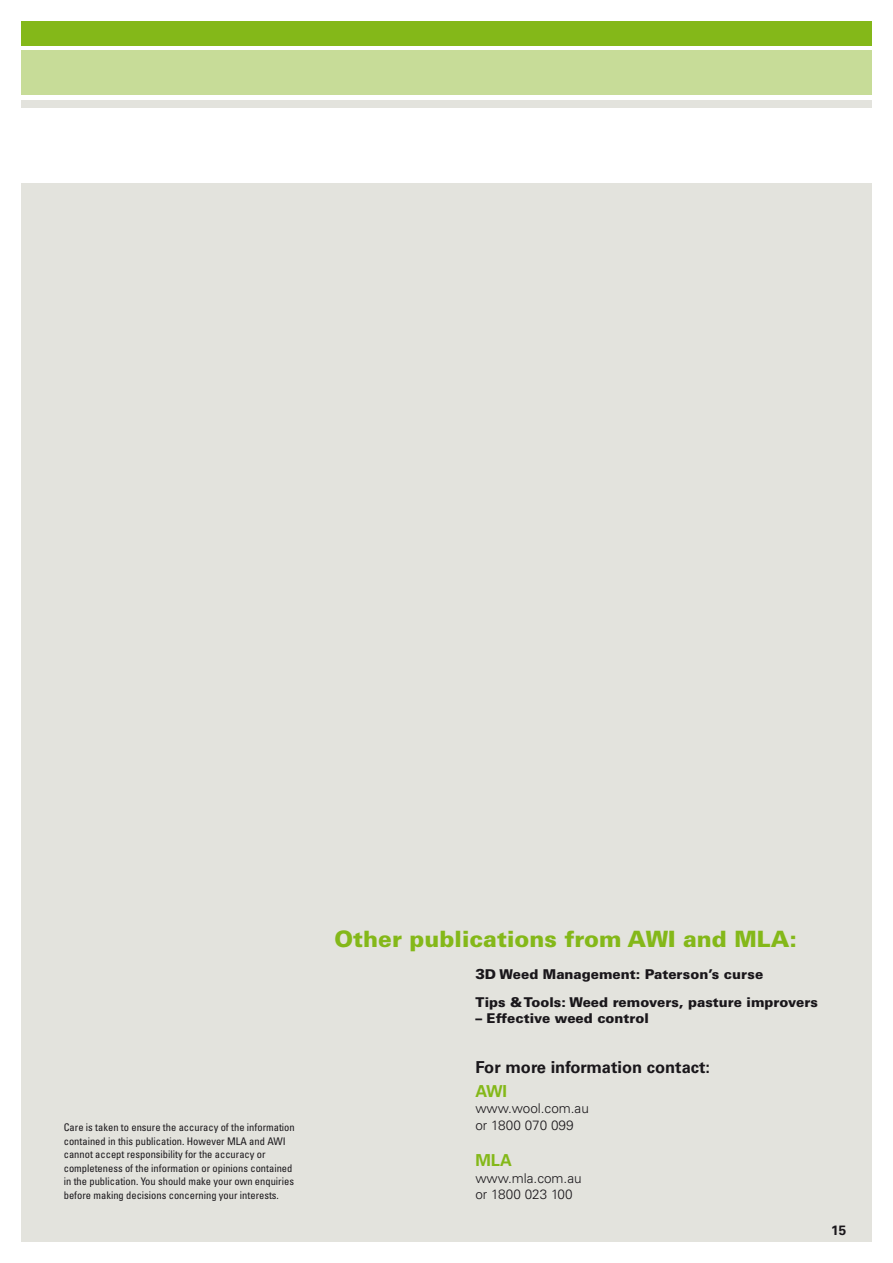
<style>
.page{position:relative;width:893px;height:1263px;background:#fff}
.page>*{position:absolute;margin:0;border:0;box-sizing:border-box;transform-origin:0 0}
.t1{font:900 22.5px "Univers";color:#84b819}
.t2{font:700 16.5px "Univers";color:#1a171b}
.t3{font:700 16.5px "Univers";color:#84b819}
.t4{font:900 13.5px/28.5px "Univers";color:#1a171b}
.t5{font:300 13.5px/16.5px "Univers";color:#1a171b}
.t6{font:700 13.5px "Univers";color:#1a171b}
.t7{font:condensed 10.5px/13.5px "Univers";color:#1a171b}
.s1{font-size:14.25px}
</style>
<div class="page">
<div style="left:21px;top:21px;width:851px;height:25px;background:#84b819"></div>
<div style="left:21px;top:51px;width:851px;height:44px;background:#c7dc98"></div>
<div style="left:21px;top:100px;width:851px;height:8px;background:#e3e3dd"></div>
<div style="left:21px;top:183px;width:851px;height:1059px;background:#e3e3dd"></div>
<p class="t7" style="left:64px;top:1120px;width:232px">Care is taken to ensure the accuracy of the information contained in this publication. However MLA and AWI cannot accept responsibility for the accuracy or completeness of the information or opinions contained in the publication. You should make your own enquiries before making decisions concerning your interests.</p>
<h1 class="t1" style="left:335px;top:925px;width:464px">Other publications from AWI and MLA:</h1>
<p class="t4" style="left:475px;top:960px;width:344px"><span class="s1">3</span>D Weed Management: Paterson’s curse<br>Tips &amp; Tools: Weed removers, pasture improvers</p>
<p class="t4" style="left:475px;top:1004px;width:175px">– Effective weed control</p>
<h2 class="t2" style="left:475px;top:1058px;width:236px">For more information contact:</h2>
<h2 class="t3" style="left:475px;top:1081px;width:33px">AWI</h2>
<p class="t5" style="left:475px;top:1100px;width:115px">www.wool.com.au or 1800 070 099</p>
<h2 class="t3" style="left:475px;top:1151px;width:38px">MLA</h2>
<p class="t5" style="left:475px;top:1170px;width:108px">www.mla.com.au or 1800 023 100</p>
<p class="t6" style="left:831px;top:1222px;width:17px">15</p>
</div>
